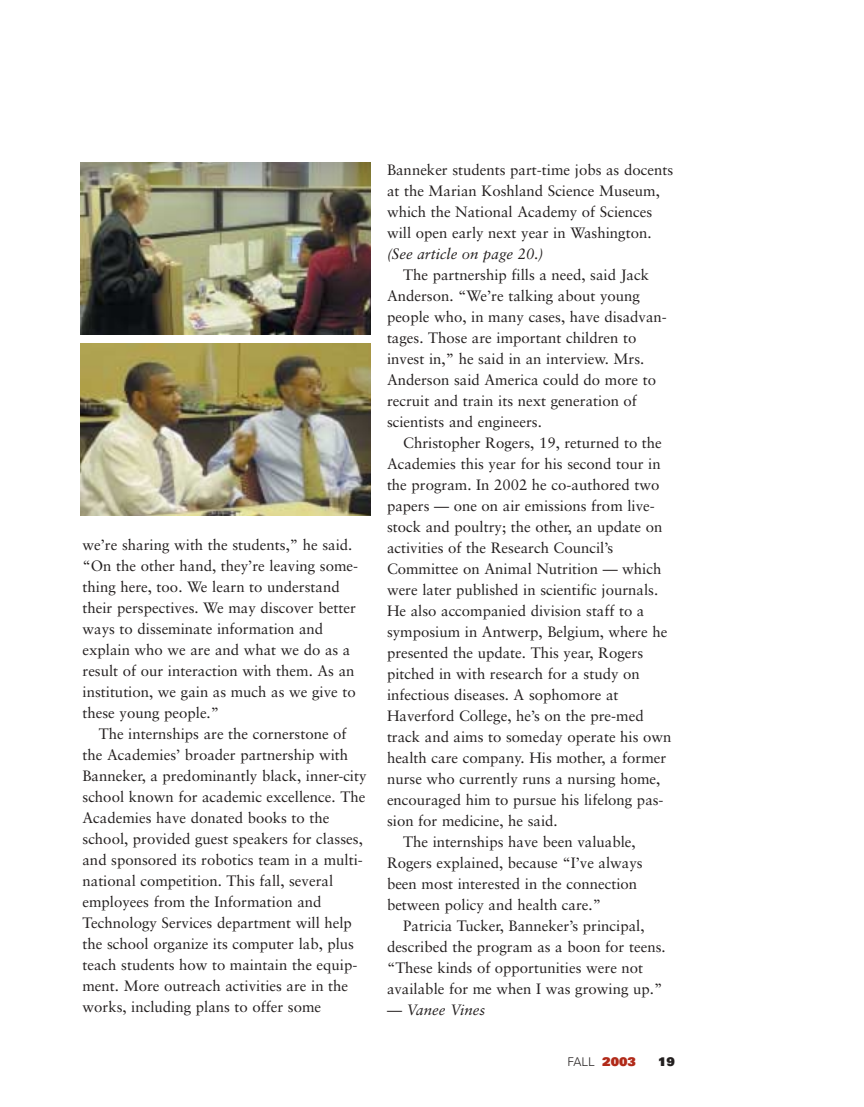
<style>
.page{position:relative;width:864px;height:1107px;background:#fff}
.page>*{position:absolute;margin:0;border:0;box-sizing:border-box;transform-origin:0 0}
.t1{font:15px/21px "Sabon";color:#231f1f}
.t2{font:italic 15px "Sabon";color:#231f1f}
.t3{font:300 12px "Univers";color:#231f1f}
.t4{font:900 12px "Univers";color:#231f1f}
.s1{font-style:normal}
.s2{font-weight:900;color:#b12a19}
</style>
<div class="page">
<img style="left:80px;top:344px;width:291px;height:172px">
<img style="left:80px;top:162px;width:291px;height:172px">
<p class="t1" style="left:82px;top:535px;width:277px">we’re sharing with the students,” he said. “On the other hand, they’re leaving some&shy;thing here, too. We learn to understand their perspectives. We may discover better ways to disseminate information and explain who we are and what we do as a result of our interaction with them. As an institution, we gain as much as we give to these young people.”</p>
<p class="t1" style="left:82px;top:724px;width:286px;text-indent:16px">The internships are the cornerstone of the Academies’ broader partnership with Banneker, a predominantly black, inner-city school known for academic excellence. The Academies have donated books to the school, provided guest speakers for classes, and sponsored its robotics team in a multi&shy;national competition. This fall, several employees from the Information and Technology Services department will help the school organize its computer lab, plus teach students how to maintain the equip&shy;ment. More outreach activities are in the works, including plans to offer some</p>
<p class="t1" style="left:387px;top:161px;width:288px">Banneker students part-time jobs as docents at the Marian Koshland Science Museum, which the National Academy of Sciences will open early next year in Washington.</p>
<p class="t2" style="left:387px;top:247px;width:158px">(See article on page 20.)</p>
<p class="t1" style="left:387px;top:266px;width:281px;text-indent:16px">The partnership fills a need, said Jack Anderson. “We’re talking about young people who, in many cases, have disadvan&shy;tages. Those are important children to invest in,” he said in an interview. Mrs.<br>Anderson said America could do more to recruit and train its next generation of scientists and engineers.</p>
<p class="t1" style="left:403px;top:434px;width:260px">Christopher Rogers, 19, returned to the</p>
<p class="t1" style="left:387px;top:455px;width:275px">Academies this year for his second tour in</p>
<p class="t1" style="left:387px;top:476px;width:274px">the program. In 2002 he co-authored two</p>
<p class="t1" style="left:387px;top:497px;width:269px">papers — one on air emissions from live-</p>
<p class="t1" style="left:387px;top:518px;width:277px">stock and poultry; the other, an update on</p>
<p class="t1" style="left:387px;top:539px;width:228px">activities of the Research Council’s</p>
<p class="t1" style="left:387px;top:560px;width:276px">Committee on Animal Nutrition — which</p>
<p class="t1" style="left:387px;top:581px;width:273px">were later published in scientific journals.</p>
<p class="t1" style="left:387px;top:602px;width:259px">He also accompanied division staff to a</p>
<p class="t1" style="left:387px;top:623px;width:282px">symposium in Antwerp, Belgium, where he</p>
<p class="t1" style="left:387px;top:644px;width:258px">presented the update. This year, Rogers</p>
<p class="t1" style="left:387px;top:665px;width:254px">pitched in with research for a study on</p>
<p class="t1" style="left:387px;top:686px;width:233px">infectious diseases. A sophomore at</p>
<p class="t1" style="left:387px;top:707px;width:258px">Haverford College, he’s on the pre-med</p>
<p class="t1" style="left:387px;top:728px;width:286px">track and aims to someday operate his own</p>
<p class="t1" style="left:387px;top:749px;width:281px">health care company. His mother, a former</p>
<p class="t1" style="left:387px;top:770px;width:275px">nurse who currently runs a nursing home,</p>
<p class="t1" style="left:387px;top:791px;width:278px">encouraged him to pursue his lifelong pas-</p>
<p class="t1" style="left:387px;top:812px;width:172px">sion for medicine, he said.</p>
<p class="t1" style="left:403px;top:833px;width:234px">The internships have been valuable,</p>
<p class="t1" style="left:387px;top:854px;width:257px">Rogers explained, because “I’ve always</p>
<p class="t1" style="left:387px;top:875px;width:252px">been most interested in the connection</p>
<p class="t1" style="left:387px;top:896px;width:216px">between policy and health care.”</p>
<p class="t1" style="left:403px;top:917px;width:243px">Patricia Tucker, Banneker’s principal,</p>
<p class="t1" style="left:387px;top:938px;width:280px">described the program as a boon for teens.</p>
<p class="t1" style="left:387px;top:959px;width:258px">“These kinds of opportunities were not</p>
<p class="t1" style="left:387px;top:980px;width:277px">available for me when I was growing up.”</p>
<p class="t2" style="left:387px;top:1003px;width:100px"><span class="s1">—</span> Vanee Vines</p>
<p class="t3" style="left:568px;top:1058px;width:70px">FALL <span class="s2">2003</span></p>
<p class="t4" style="left:658px;top:1058px;width:18px">19</p>
</div>
